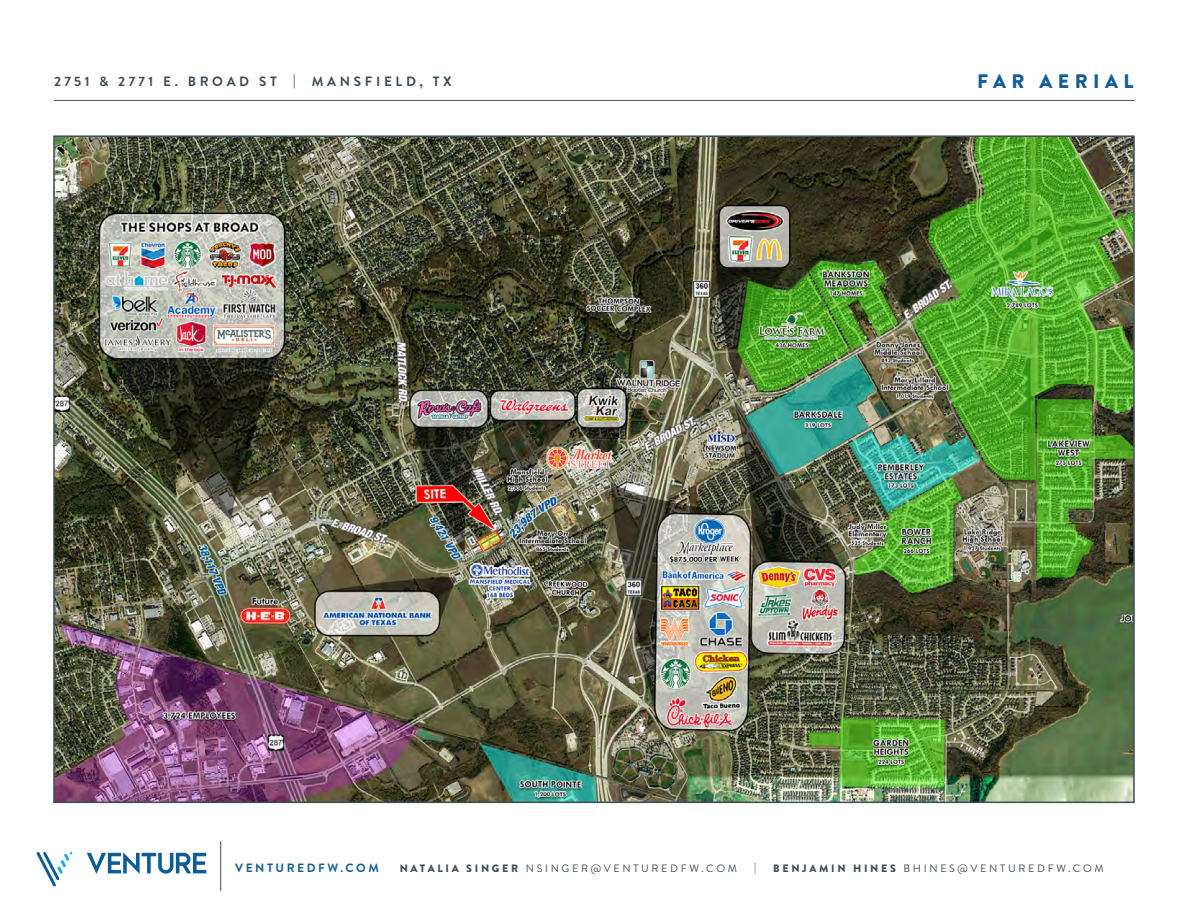
<style>
.page{position:relative;width:1188px;height:918px;background:#fff}
.page>*{position:absolute;margin:0;border:0;box-sizing:border-box;transform-origin:0 0}
.t1{font:900 19.5px "Brandon Grotesque";letter-spacing:.28em;color:#105d97}
.t2{font:700 13.5px "Brandon Grotesque";letter-spacing:.27em;color:#3f4d57}
.t3{font:700 12px "Brandon Grotesque";letter-spacing:.21em;color:#105d97}
.t4{font:10.65px "Brandon Grotesque";letter-spacing:.25em;color:#3f4d57}
.s1{font-weight:900}
</style>
<div class="page">
<svg style="left:37px;top:852px;width:36px;height:34px"></svg>
<svg style="left:87px;top:852px;width:119px;height:22px"></svg>
<hr style="left:220px;top:841px;width:1px;height:50px;background:#3f4d57">
<hr style="left:54px;top:100px;width:1081px;height:1px;background:#3f4d57">
<img style="left:56px;top:138px;width:1076px;height:662px">
<p class="t2" style="left:54px;top:72px;width:399px">2751 &amp; 2771 E. BROAD ST | MANSFIELD, TX</p>
<p class="t1" style="left:977px;top:67px;width:158px">FAR AERIAL</p>
<p class="t3" style="left:235px;top:860px;width:145px">VENTUREDFW.COM</p>
<p class="t4" style="left:400px;top:861px;width:339px"><span class="s1">NATALIA SINGER</span> NSINGER@VENTUREDFW.COM</p>
<p class="t4" style="left:754px;top:861px;width:4px">|</p>
<p class="t4" style="left:773px;top:861px;width:332px"><span class="s1">BENJAMIN HINES</span> BHINES@VENTUREDFW.COM</p>
</div>
